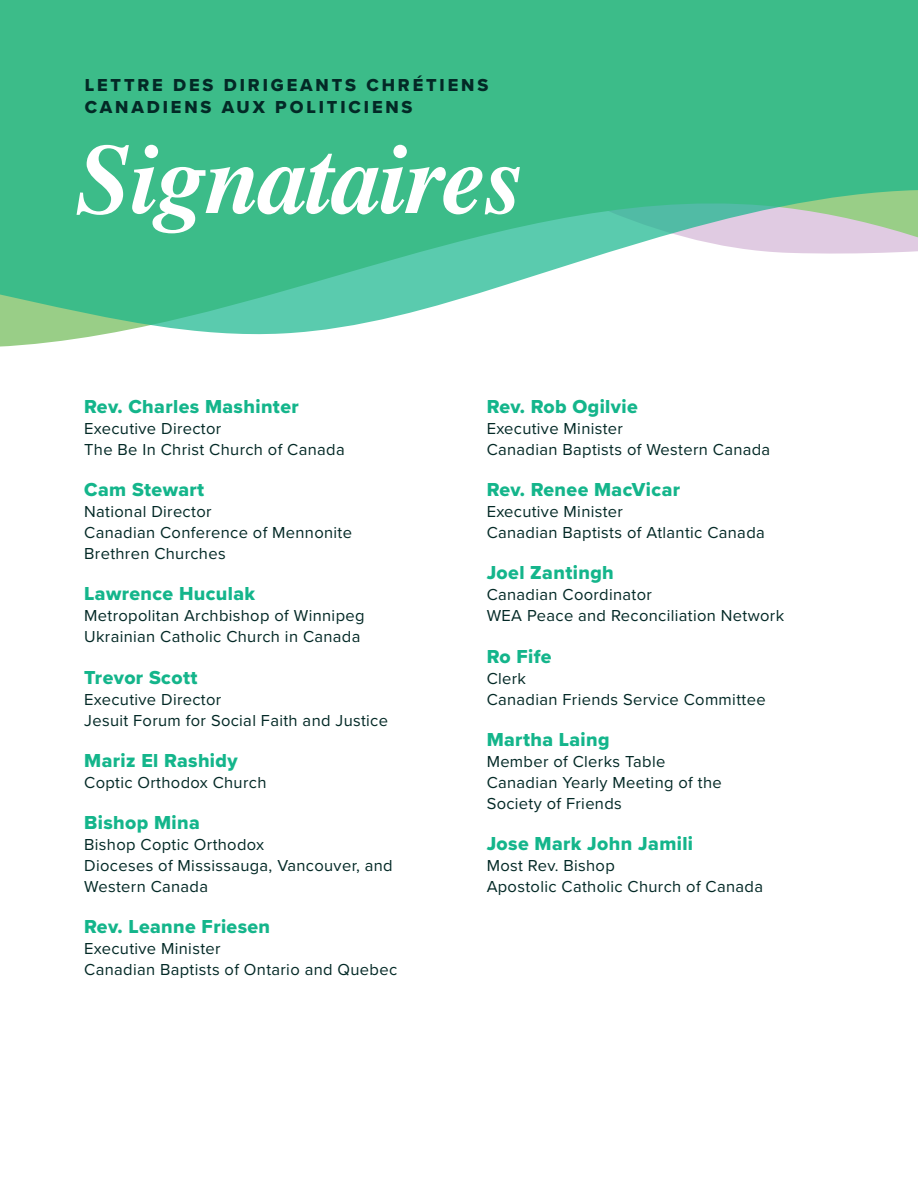
<style>
.page{position:relative;width:918px;height:1188px;background:#fff}
.page>*{position:absolute;margin:0;border:0;box-sizing:border-box;transform-origin:0 0}
.t1{font:italic 700 99.75px "Times";letter-spacing:-.02em;color:#fff}
.Paragraph_Style_1{font:19.5px "Proxima Nova Extrabld";letter-spacing:.02em;color:#14b58b}
.t2{font:18px/21.6px "Proxima Nova Extrabld";letter-spacing:.16em;color:#032926}
.t3{font:16.5px/21px "Proxima Nova";letter-spacing:.02em;color:#032926}
</style>
<div class="page">
<svg style="left:0;top:0;width:918px;height:334px;background:#5cc69c"></svg>
<p class="t2" style="left:85px;top:74px;width:405px">LETTRE DES DIRIGEANTS CHRÉTIENS<br>CANADIENS AUX POLITICIENS</p>
<p class="t1" style="left:76px;top:86px;width:447px">Signataires</p>
<p class="Paragraph_Style_1" style="left:84px;top:392px;width:216px">Rev. Charles Mashinter</p>
<p class="t3" style="left:84px;top:417px;width:262px">Executive Director<br>The Be In Christ Church of Canada</p>
<p class="Paragraph_Style_1" style="left:84px;top:475px;width:122px">Cam Stewart</p>
<p class="t3" style="left:84px;top:500px;width:269px">National Director<br>Canadian Conference of Mennonite<br>Brethren Churches</p>
<p class="Paragraph_Style_1" style="left:84px;top:579px;width:173px">Lawrence Huculak</p>
<p class="t3" style="left:84px;top:605px;width:282px">Metropolitan Archbishop of Winnipeg<br>Ukrainian Catholic Church in Canada</p>
<p class="Paragraph_Style_1" style="left:84px;top:663px;width:115px">Trevor Scott</p>
<p class="t3" style="left:84px;top:688px;width:305px">Executive Director<br>Jesuit Forum for Social Faith and Justice</p>
<p class="Paragraph_Style_1" style="left:84px;top:746px;width:155px">Mariz El Rashidy</p>
<p class="t3" style="left:84px;top:771px;width:184px">Coptic Orthodox Church</p>
<p class="Paragraph_Style_1" style="left:84px;top:808px;width:117px">Bishop Mina</p>
<p class="t3" style="left:84px;top:833px;width:310px">Bishop Coptic Orthodox<br>Dioceses of Mississauga, Vancouver, and<br>Western Canada</p>
<p class="Paragraph_Style_1" style="left:84px;top:912px;width:187px">Rev. Leanne Friesen</p>
<p class="t3" style="left:84px;top:938px;width:314px">Executive Minister<br>Canadian Baptists of Ontario and Quebec</p>
<p class="Paragraph_Style_1" style="left:487px;top:392px;width:153px">Rev. Rob Ogilvie</p>
<p class="t3" style="left:487px;top:417px;width:285px">Executive Minister<br>Canadian Baptists of Western Canada</p>
<p class="Paragraph_Style_1" style="left:487px;top:475px;width:195px">Rev. Renee MacVicar</p>
<p class="t3" style="left:487px;top:500px;width:280px">Executive Minister<br>Canadian Baptists of Atlantic Canada</p>
<p class="Paragraph_Style_1" style="left:487px;top:558px;width:129px">Joel Zantingh</p>
<p class="t3" style="left:487px;top:584px;width:299px">Canadian Coordinator<br>WEA Peace and Reconciliation Network</p>
<p class="Paragraph_Style_1" style="left:487px;top:642px;width:66px">Ro Fife</p>
<p class="t3" style="left:487px;top:667px;width:280px">Clerk<br>Canadian Friends Service Committee</p>
<p class="Paragraph_Style_1" style="left:487px;top:725px;width:125px">Martha Laing</p>
<p class="t3" style="left:487px;top:750px;width:237px">Member of Clerks Table<br>Canadian Yearly Meeting of the<br>Society of Friends</p>
<p class="Paragraph_Style_1" style="left:487px;top:829px;width:208px">Jose Mark John Jamili</p>
<p class="t3" style="left:487px;top:854px;width:278px">Most Rev. Bishop<br>Apostolic Catholic Church of Canada</p>
</div>
